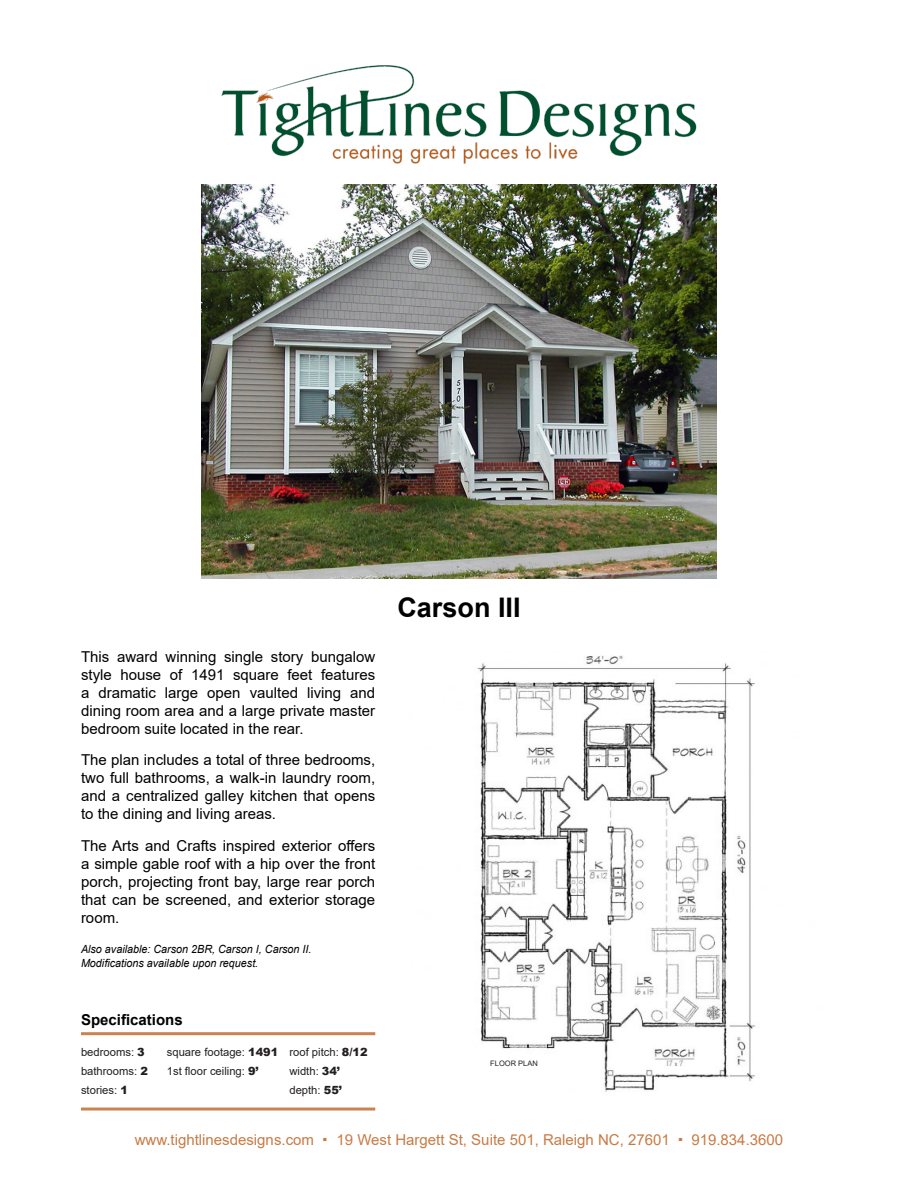
<style>
.page{position:relative;width:918px;height:1188px;background:#fff}
.page>*{position:absolute;margin:0;border:0;box-sizing:border-box;transform-origin:0 0}
.t1{font:700 27px "Arial";color:#000}
.t2{font:15px/18px "Arial";color:#000;text-align:justify}
.t3{font:15px "Arial";color:#ba5915}
.t4{font:700 15px "Arial";color:#000}
.t5{font:11.25px/18.9px "Arial";color:#231f20}
.t6{font:italic 11.25px/13.5px "Arial";color:#000;scale:.96 1}
.t7{font:7.5px "Arial";color:#231f20}
.s1{font-weight:900}
</style>
<div class="page">
<img style="left:221px;top:65px;width:476px;height:99px">
<hr style="left:81px;top:1032px;width:294px;height:3px;background:#ba5915">
<hr style="left:81px;top:1108px;width:294px;height:3px;background:#ba5915">
<img style="left:477px;top:655px;width:279px;height:437px">
<img style="left:202px;top:184px;width:514px;height:395px">
<p class="t2" style="left:81px;top:648px;width:296px">This award winning single story bungalow style house of 1491 square feet features a dramatic large open vaulted living and dining room area and a large private master bedroom suite located in the rear.</p>
<p class="t2" style="left:81px;top:751px;width:296px">The plan includes a total of three bedrooms, two full bathrooms, a walk-in laundry room, and a centralized galley kitchen that opens to the dining and living areas.</p>
<p class="t2" style="left:81px;top:837px;width:296px">The Arts and Crafts inspired exterior offers a simple gable roof with a hip over the front porch, projecting front bay, large rear porch that can be screened, and exterior storage room.</p>
<p class="t6" style="left:81px;top:943px;width:242px">Also available: Carson 2BR, Carson I, Carson II.<br>Modifications available upon request.</p>
<p class="t4" style="left:81px;top:1009px;width:103px">Specifications</p>
<p class="t5" style="left:81px;top:1042px;width:68px">bedrooms: <span class="s1">3 </span>bathrooms: <span class="s1">2 </span>stories: <span class="s1">1</span></p>
<p class="t5" style="left:167px;top:1042px;width:113px">square footage: <span class="s1">1491<br></span>1st floor ceiling: <span class="s1">9’</span></p>
<p class="t5" style="left:289px;top:1042px;width:80px">roof pitch: <span class="s1">8/12 </span>width: <span class="s1">34’ </span>depth: <span class="s1">55’</span></p>
<h1 class="t1" style="left:397px;top:588px;width:125px">Carson III</h1>
<p class="t7" style="left:490px;top:1058px;width:49px">FLOOR PLAN</p>
<p class="t3" style="left:135px;top:1129px;width:650px">www.tightlinesdesigns.com <span class="s1">·</span> 19 West Hargett St, Suite 501, Raleigh NC, 27601 <span class="s1">·</span> 919.834.3600</p>
</div>
